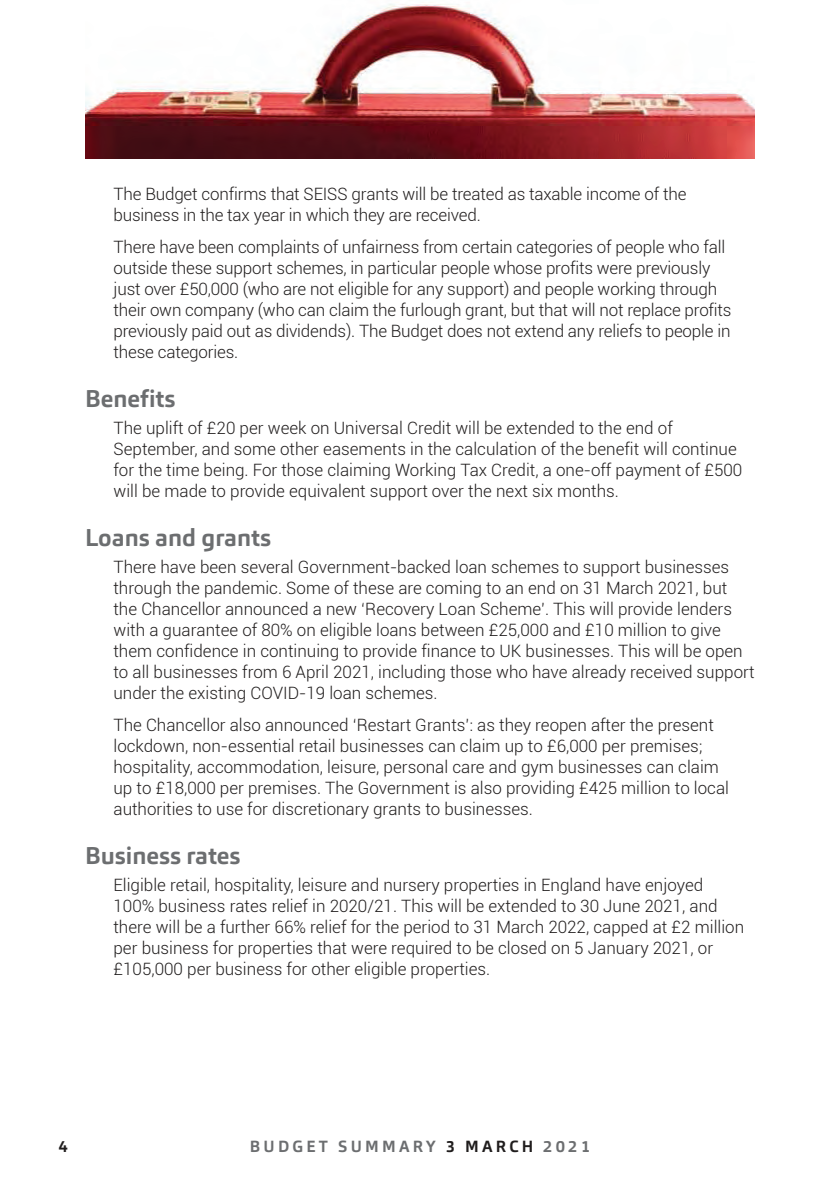
<style>
.page{position:relative;width:840px;height:1191px;background:#fff}
.page>*{position:absolute;margin:0;border:0;box-sizing:border-box;transform-origin:0 0}
.t1{font:700 24px "Carnac";color:#6c6e70}
.t2{font:300 17px/21px "Roboto";color:#201d1d}
.t3{font:700 16px "Carnac";letter-spacing:.2em;color:#6c6e70}
.t4{font:700 16px "Carnac";color:#201d1d}
.s1{color:#201d1d}
</style>
<div class="page">
<img style="left:85px;top:4px;width:669px;height:154px">
<p class="t2" style="left:113px;top:183px;width:574px">The Budget confirms that SEISS grants will be treated as taxable income of the business in the tax year in which they are received.</p>
<p class="t2" style="left:113px;top:236px;width:619px">There have been complaints of unfairness from certain categories of people who fall outside these support schemes, in particular people whose profits were previously just over £50,000 (who are not eligible for any support) and people working through their own company (who can claim the furlough grant, but that will not replace profits previously paid out as dividends). The Budget does not extend any reliefs to people in these categories.</p>
<h1 class="t1" style="left:85px;top:389px;width:92px">Benefits</h1>
<p class="t2" style="left:113px;top:417px;width:630px">The uplift of £20 per week on Universal Credit will be extended to the end of September, and some other easements in the calculation of the benefit will continue for the time being. For those claiming Working Tax Credit, a one-off payment of £500 will be made to provide equivalent support over the next six months.</p>
<h1 class="t1" style="left:85px;top:527px;width:187px">Loans and grants</h1>
<p class="t2" style="left:113px;top:555px;width:642px">There have been several Government-backed loan schemes to support businesses through the pandemic. Some of these are coming to an end on 31 March 2021, but the Chancellor announced a new ‘Recovery Loan Scheme’. This will provide lenders with a guarantee of 80% on eligible loans between £25,000 and £10 million to give them confidence in continuing to provide finance to UK businesses. This will be open to all businesses from 6 April 2021, including those who have already received support under the existing COVID-19 loan schemes.</p>
<p class="t2" style="left:113px;top:714px;width:616px">The Chancellor also announced ‘Restart Grants’: as they reopen after the present lockdown, non-essential retail businesses can claim up to £6,000 per premises; hospitality, accommodation, leisure, personal care and gym businesses can claim up to £18,000 per premises. The Government is also providing £425 million to local authorities to use for discretionary grants to businesses.</p>
<h1 class="t1" style="left:85px;top:845px;width:157px">Business rates</h1>
<p class="t2" style="left:113px;top:873px;width:632px">Eligible retail, hospitality, leisure and nursery properties in England have enjoyed 100% business rates relief in 2020/21. This will be extended to 30 June 2021, and there will be a further 66% relief for the period to 31 March 2022, capped at £2 million per business for properties that were required to be closed on 5 January 2021, or £105,000 per business for other eligible properties.</p>
<p class="t4" style="left:59px;top:1139px;width:11px">4</p>
<p class="t3" style="left:250px;top:1139px;width:341px">BUDGET SUMMARY <span class="s1">3 MARCH</span> 2021</p>
</div>
